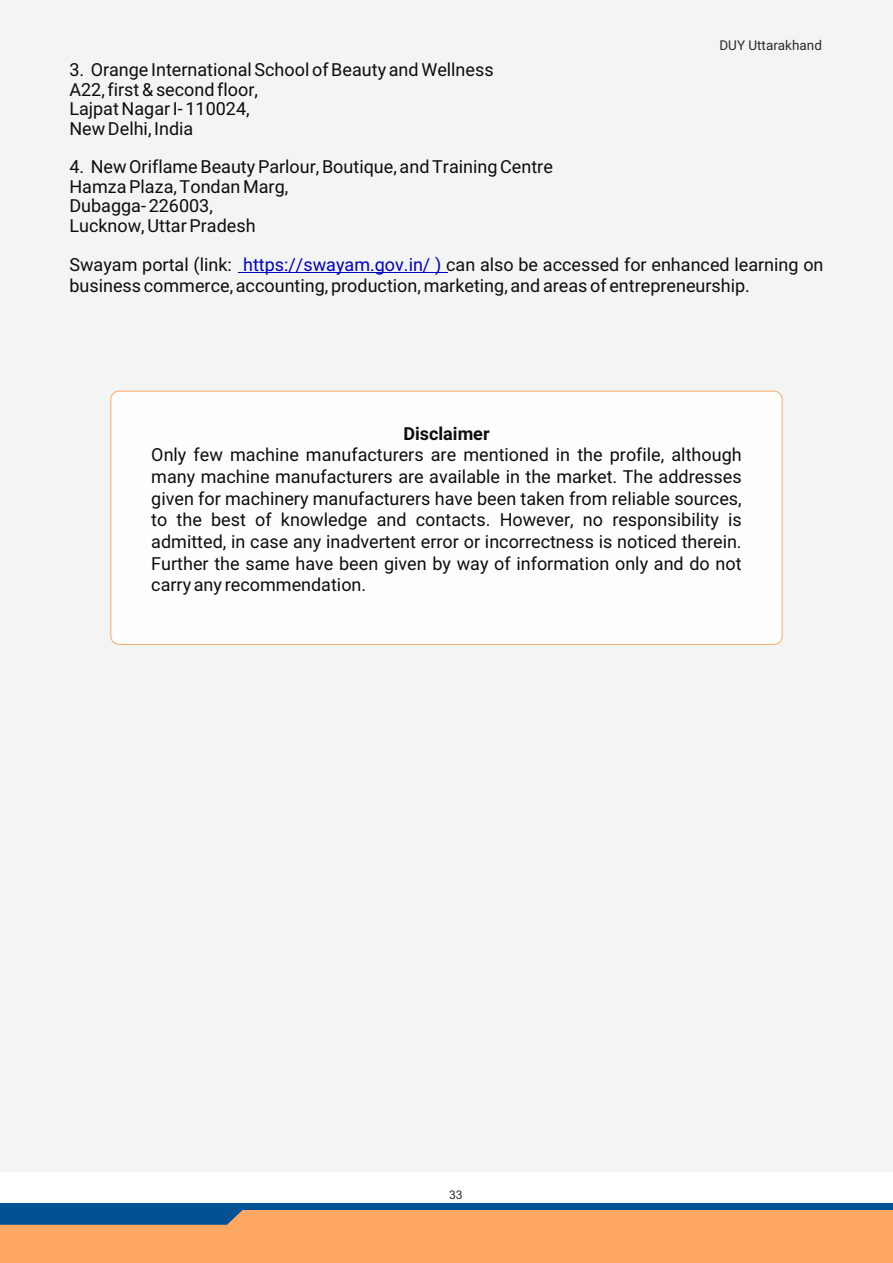
<style>
.page{position:relative;width:893px;height:1263px;background:#fff}
.page>*{position:absolute;margin:0;border:0;box-sizing:border-box;transform-origin:0 0}
.t1{font:18px/21.6px "Roboto";color:#0d0d0d}
.t2{font:700 18px "Roboto";color:#0d0d0d}
.t3{font:13.5px "Roboto";color:#2b2a29}
.t4{font:12px "Arial";color:#2b2a29}
.s1{color:#0000c4}
</style>
<div class="page">
<div style="left:0;top:0;width:893px;height:1171px;background:#f3f4f4"></div>
<div style="left:0;top:1210px;width:893px;height:53px;background:#ffa763"></div>
<div style="left:0;top:1203px;width:893px;height:7px;background:#035195"></div>
<svg style="left:0;top:1210px;width:243px;height:15px"></svg>
<hr style="left:238px;top:272px;width:210px;height:1px;background:#0000c4">
<div style="left:110px;top:391px;width:672px;height:254px;background:#fefefe;border:1px solid #ffa763;border-radius:8px"></div>
<p class="t3" style="left:719px;top:40px;width:104px">DUY Uttarakhand</p>
<p class="t1" style="left:69px;top:62px;width:426px;line-height:19.5px">3. Orange International School of Beauty and Wellness<br>A22, first &amp; second floor,<br>Lajpat Nagar I- 110024,<br>New Delhi, India</p>
<p class="t1" style="left:69px;top:159px;width:485px;line-height:19.5px">4. New Oriflame Beauty Parlour, Boutique, and Training Centre<br>Hamza Plaza, Tondan Marg,<br>Dubagga- 226003,<br>Lucknow, Uttar Pradesh</p>
<p class="t1" style="left:69px;top:255px;width:756px">Swayam portal (link: <span class="s1">https://swayam.gov.in/ )</span> can also be accessed for enhanced learning on business commerce, accounting, production, marketing, and areas of entrepreneurship.</p>
<p class="t2" style="left:403px;top:426px;width:88px">Disclaimer</p>
<p class="t1" style="left:151px;top:446px;width:592px;text-align:justify">Only few machine manufacturers are mentioned in the profile, although many machine manufacturers are available in the market. The addresses given for machinery manufacturers have been taken from reliable sources, to the best of knowledge and contacts. However, no responsibility is admitted, in case any inadvertent error or incorrectness is noticed therein.<br>Further the same have been given by way of information only and do not carry any recommendation.</p>
<p class="t4" style="left:449px;top:1190px;width:15px">33</p>
</div>
